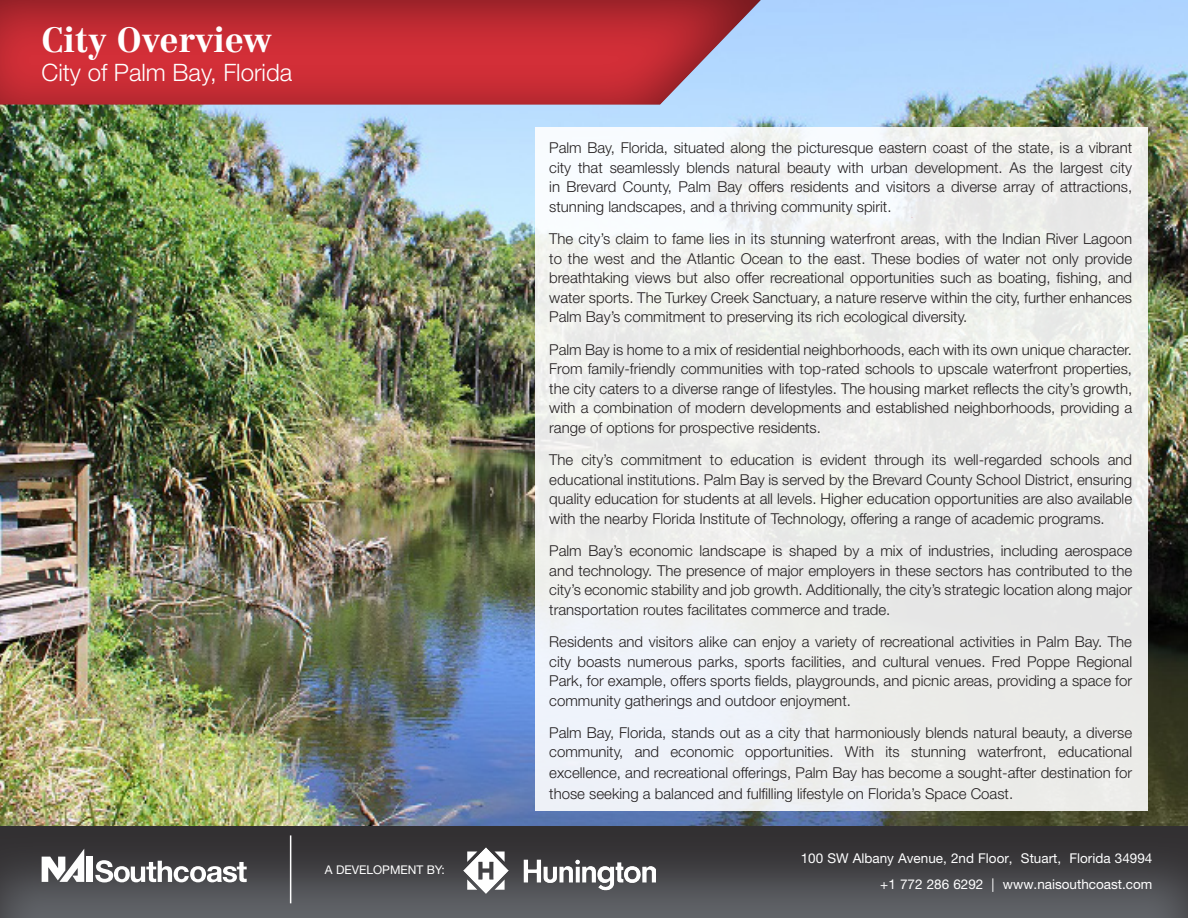
<style>
.page{position:relative;width:1188px;height:918px;background:#fff}
.page>*{position:absolute;margin:0;border:0;box-sizing:border-box;transform-origin:0 0}
.t1{font:700 34.5px "Centennial LT Std";color:#fff}
.t2{font:300 24px "Helvetica Neue LT Std";color:#fff}
.t3{font:300 15px/19.5px "Helvetica Neue LT Std";color:#231f20;text-align:justify}
.t4{font:13.5px "Helvetica Neue LT Std";color:#fff}
.t5{font:12px "Helvetica Neue LT Std";color:#fff}
</style>
<div class="page">
<img style="left:0;top:0;width:1188px;height:824px">
<div style="left:0;top:0;width:762px;height:106px;background:#231f20;opacity:.51"></div>
<div style="left:535px;top:128px;width:612px;height:683px;background:linear-gradient(to right,#f1f3f4,#eaeae7)"></div>
<div style="left:0;top:824px;width:1188px;height:94px;background:#231f20;opacity:.75"></div>
<div style="left:87px;top:857px;width:6px;height:25px;background:#fff"></div>
<svg style="left:42px;top:849px;width:42px;height:33px"></svg>
<svg style="left:95px;top:860px;width:152px;height:22px"></svg>
<img style="left:463px;top:847px;width:192px;height:46px">
<hr style="left:290px;top:835px;width:1px;height:68px;background:#fff">
<p class="t1" style="left:42px;top:19px;width:232px">City Overview</p>
<p class="t2" style="left:42px;top:58px;width:252px">City of Palm Bay, Florida</p>
<p class="t5" style="left:325px;top:863px;width:122px">A DEVELOPMENT BY:</p>
<p class="t3" style="left:549px;top:138px;width:584px">Palm Bay, Florida, situated along the picturesque eastern coast of the state, is a vibrant city that seamlessly blends natural beauty with urban development. As the largest city in Brevard County, Palm Bay offers residents and visitors a diverse array of attractions, stunning landscapes, and a thriving community spirit.</p>
<p class="t3" style="left:549px;top:229px;width:584px">The city’s claim to fame lies in its stunning waterfront areas, with the Indian River Lagoon to the west and the Atlantic Ocean to the east. These bodies of water not only provide breathtaking views but also offer recreational opportunities such as boating, fishing, and water sports. The Turkey Creek Sanctuary, a nature reserve within the city, further enhances Palm Bay’s commitment to preserving its rich ecological diversity.</p>
<p class="t3" style="left:549px;top:339px;width:584px">Palm Bay is home to a mix of residential neighborhoods, each with its own unique character.<br>From family-friendly communities with top-rated schools to upscale waterfront properties, the city caters to a diverse range of lifestyles. The housing market reflects the city’s growth, with a combination of modern developments and established neighborhoods, providing a range of options for prospective residents.</p>
<p class="t3" style="left:549px;top:450px;width:584px">The city’s commitment to education is evident through its well-regarded schools and educational institutions. Palm Bay is served by the Brevard County School District, ensuring quality education for students at all levels. Higher education opportunities are also available with the nearby Florida Institute of Technology, offering a range of academic programs.</p>
<p class="t3" style="left:549px;top:541px;width:584px">Palm Bay’s economic landscape is shaped by a mix of industries, including aerospace and technology. The presence of major employers in these sectors has contributed to the city’s economic stability and job growth. Additionally, the city’s strategic location along major transportation routes facilitates commerce and trade.</p>
<p class="t3" style="left:549px;top:632px;width:584px">Residents and visitors alike can enjoy a variety of recreational activities in Palm Bay. The city boasts numerous parks, sports facilities, and cultural venues. Fred Poppe Regional Park, for example, offers sports fields, playgrounds, and picnic areas, providing a space for community gatherings and outdoor enjoyment.</p>
<p class="t3" style="left:549px;top:723px;width:584px">Palm Bay, Florida, stands out as a city that harmoniously blends natural beauty, a diverse community, and economic opportunities. With its stunning waterfront, educational</p>
<p class="t3" style="left:549px;top:762px;width:584px;line-height:21px">excellence, and recreational offerings, Palm Bay has become a sought-after destination for those seeking a balanced and fulfilling lifestyle on Florida’s Space Coast.</p>
<p class="t4" style="left:801px;top:850px;width:353px">100 SW Albany Avenue, 2nd Floor, Stuart, Florida 34994</p>
<p class="t4" style="left:880px;top:876px;width:274px">+1 772 286 6292 | www.naisouthcoast.com</p>
</div>
